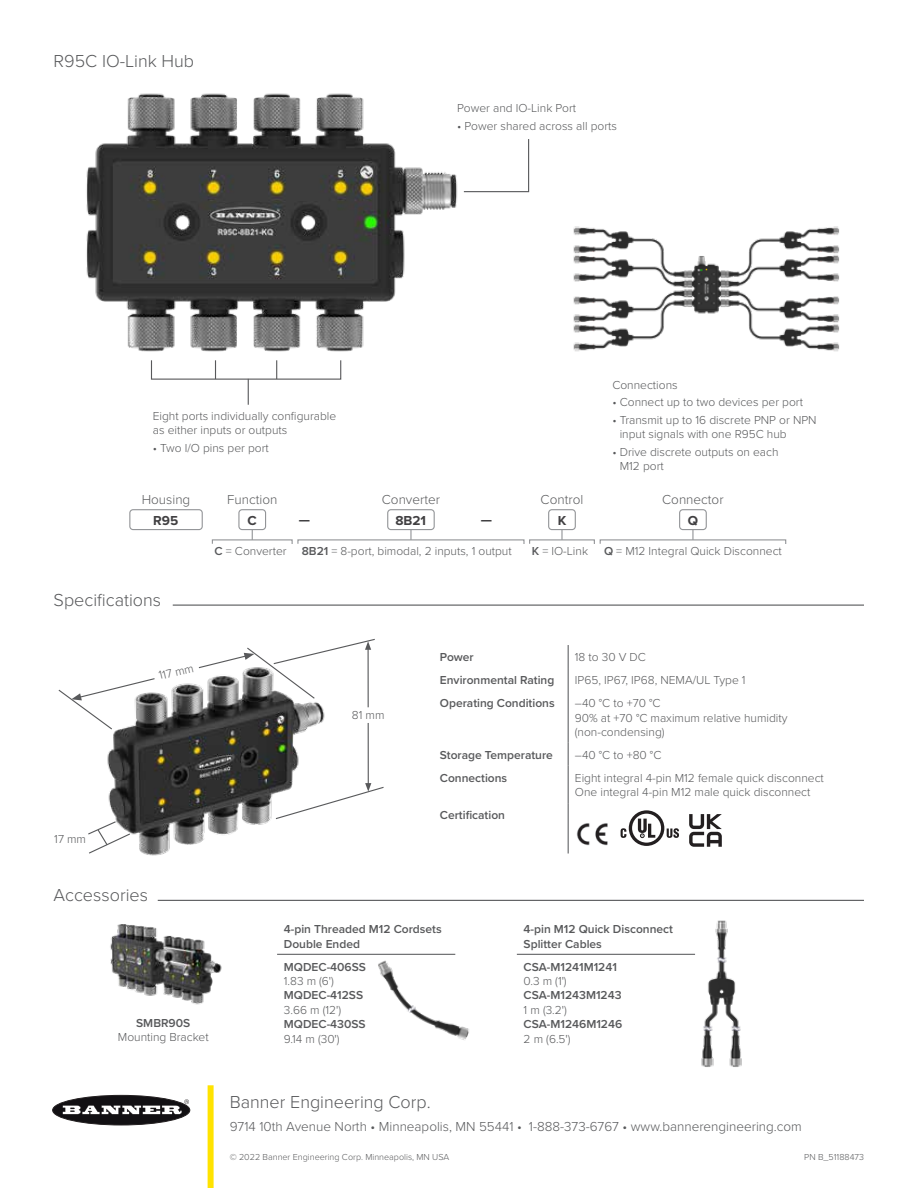
<style>
.page{position:relative;width:918px;height:1188px;background:#fff}
.page>*{position:absolute;margin:0;border:0;box-sizing:border-box;transform-origin:0 0}
.t1{font:300 18px "Proxima Nova";color:#58595b}
.t2{font:300 13.5px "Proxima Nova";color:#58595b}
.t3{font:700 13.5px "Proxima Nova";color:#414042}
.t4{font:300 12px/14.4px "Proxima Nova";color:#58595b}
.t5{font:600 12px/14.4px "Proxima Nova";color:#58595b}
.t6{font:300 9px "Proxima Nova";color:#58595b}
.s1{font-weight:600}
</style>
<div class="page">
<div style="left:53px;top:1095px;width:137px;height:30px;background:#121013;border-radius:50%"></div>
<div style="left:52px;top:1095px;width:138px;height:30px;border:1px solid #231f20;border-radius:50%"></div>
<svg style="left:63px;top:1099px;width:126px;height:15px"></svg>
<div style="left:208px;top:1085px;width:6px;height:103px;background:#ffe300"></div>
<img style="left:107px;top:731px;width:198px;height:125px">
<svg style="left:509px;top:139px;width:21px;height:54px"></svg>
<svg style="left:215px;top:365px;width:1px;height:13px"></svg>
<svg style="left:276px;top:365px;width:1px;height:13px"></svg>
<div style="left:151px;top:360px;width:190px;height:20px;border:1px solid #58595b"></div>
<svg style="left:248px;top:379px;width:1px;height:26px"></svg>
<hr style="left:173px;top:605px;width:691px;height:1px;background:#58595b">
<hr style="left:158px;top:900px;width:706px;height:1px;background:#58595b">
<svg style="left:568px;top:645px;width:1px;height:46px"></svg>
<hr style="left:568px;top:691px;width:1px;height:52px;background:#636466">
<svg style="left:568px;top:743px;width:1px;height:23px"></svg>
<hr style="left:568px;top:766px;width:1px;height:37px;background:#636466">
<hr style="left:568px;top:803px;width:1px;height:51px;background:#636466">
<img style="left:576px;top:823px;width:32px;height:23px">
<svg style="left:621px;top:810px;width:58px;height:36px"></svg>
<svg style="left:689px;top:814px;width:33px;height:33px"></svg>
<img style="left:110px;top:899px;width:118px;height:106px">
<hr style="left:277px;top:954px;width:178px;height:1px;background:#636466">
<hr style="left:517px;top:954px;width:178px;height:1px;background:#636466">
<img style="left:363px;top:953px;width:106px;height:87px">
<hr style="left:368px;top:723px;width:1px;height:63px;background:#58595b">
<svg style="left:88px;top:820px;width:43px;height:35px"></svg>
<svg style="left:275px;top:783px;width:109px;height:37px"></svg>
<svg style="left:58px;top:638px;width:317px;height:93px"></svg>
<svg style="left:410px;top:530px;width:2px;height:9px"></svg>
<svg style="left:692px;top:530px;width:2px;height:9px"></svg>
<div style="left:297px;top:539px;width:228px;height:6px;border:1px solid #939598"></div>
<div style="left:600px;top:539px;width:186px;height:6px;border:1px solid #939598"></div>
<div style="left:129px;top:509px;width:74px;height:21px;border:1px solid #939598;border-radius:3px"></div>
<div style="left:212px;top:539px;width:81px;height:6px;border:1px solid #939598"></div>
<div style="left:529px;top:539px;width:66px;height:6px;border:1px solid #939598"></div>
<svg style="left:561px;top:530px;width:2px;height:10px"></svg>
<div style="left:238px;top:509px;width:28px;height:21px;border:1px solid #939598;border-radius:3px"></div>
<div style="left:548px;top:509px;width:28px;height:21px;border:1px solid #939598;border-radius:3px"></div>
<div style="left:387px;top:509px;width:48px;height:21px;border:1px solid #939598;border-radius:3px"></div>
<div style="left:679px;top:509px;width:28px;height:21px;border:1px solid #939598;border-radius:3px"></div>
<img style="left:86px;top:93px;width:423px;height:272px">
<img style="left:573px;top:226px;width:267px;height:126px">
<img style="left:631px;top:920px;width:111px;height:147px">
<h1 class="t1" style="left:54px;top:47px;width:142px">R95C IO-Link Hub</h1>
<p class="t4" style="left:153px;top:408px;width:185px">Eight ports individually configurable as either inputs or outputs</p>
<p class="t4" style="left:153px;top:440px;width:118px">• Two I/O pins per port</p>
<p class="t4" style="left:457px;top:100px;width:120px">Power and IO-Link Port</p>
<p class="t4" style="left:457px;top:118px;width:161px">• Power shared across all ports</p>
<p class="t4" style="left:612px;top:377px;width:67px">Connections</p>
<p class="t4" style="left:612px;top:394px;width:192px">• Connect up to two devices per port</p>
<p class="t4" style="left:620px;top:412px;width:198px;text-indent:-7px">• Transmit up to 16 discrete PNP or NPN input signals with one R95C hub</p>
<p class="t4" style="left:620px;top:444px;width:160px;text-indent:-7px">• Drive discrete outputs on each<br>M12 port</p>
<p class="t2" style="left:142px;top:489px;width:50px">Housing</p>
<p class="t2" style="left:227px;top:489px;width:52px">Function</p>
<p class="t2" style="left:382px;top:489px;width:60px">Converter</p>
<p class="t2" style="left:541px;top:489px;width:44px">Control</p>
<p class="t2" style="left:662px;top:489px;width:63px">Connector</p>
<p class="t3" style="left:153px;top:510px;width:27px">R95</p>
<h1 class="t1" style="left:54px;top:587px;width:109px">Specifications</h1>
<p class="t4" style="left:157px;top:668px;width:37px;rotate:-13deg">117 mm</p>
<p class="t4" style="left:54px;top:831px;width:33px">17 mm</p>
<h1 class="t1" style="left:54px;top:882px;width:96px">Accessories</h1>
<p class="t3" style="left:248px;top:510px;width:11px">C</p>
<p class="t3" style="left:395px;top:510px;width:32px">8B21</p>
<p class="t3" style="left:558px;top:510px;width:10px">K</p>
<p class="t3" style="left:688px;top:510px;width:12px">Q</p>
<p class="t3" style="left:299px;top:510px;width:13px">—</p>
<p class="t3" style="left:481px;top:510px;width:13px">—</p>
<p class="t4" style="left:215px;top:543px;width:74px"><span class="s1">C</span> = Converter</p>
<p class="t4" style="left:532px;top:543px;width:58px"><span class="s1">K</span> = IO-Link</p>
<p class="t4" style="left:302px;top:543px;width:211px"><span class="s1">8B21</span> = 8-port, bimodal, 2 inputs, 1 output</p>
<p class="t4" style="left:604px;top:543px;width:179px"><span class="s1">Q</span> = M12 Integral Quick Disconnect</p>
<p class="t4" style="left:352px;top:707px;width:34px">81 mm</p>
<p class="t5" style="left:440px;top:650px;width:35px">Power</p>
<p class="t4" style="left:575px;top:649px;width:73px">18 to 30 V DC</p>
<p class="t5" style="left:440px;top:673px;width:116px">Environmental Rating</p>
<p class="t4" style="left:575px;top:672px;width:172px">IP65, IP67, IP68, NEMA/UL Type 1</p>
<p class="t5" style="left:440px;top:696px;width:116px">Operating Conditions</p>
<p class="t4" style="left:575px;top:695px;width:214px">–40 °C to +70 °C<br>90% at +70 °C maximum relative humidity (non-condensing)</p>
<p class="t5" style="left:440px;top:747px;width:115px">Storage Temperature</p>
<p class="t4" style="left:575px;top:747px;width:88px">–40 °C to +80 °C</p>
<p class="t5" style="left:440px;top:770px;width:69px">Connections</p>
<p class="t4" style="left:575px;top:770px;width:251px">Eight integral 4-pin M12 female quick disconnect<br>One integral 4-pin M12 male quick disconnect</p>
<p class="t5" style="left:440px;top:808px;width:67px">Certification</p>
<p class="t5" style="left:136px;top:1015px;width:56px">SMBR90S</p>
<p class="t4" style="left:118px;top:1029px;width:92px">Mounting Bracket</p>
<p class="t5" style="left:284px;top:922px;width:159px">4-pin Threaded M12 Cordsets<br>Double Ended</p>
<p class="t5" style="left:284px;top:959px;width:84px">MQDEC-406SS</p>
<p class="t4" style="left:284px;top:973px;width:52px">1.83 m (6')</p>
<p class="t5" style="left:284px;top:988px;width:81px">MQDEC-412SS</p>
<p class="t4" style="left:284px;top:1002px;width:59px">3.66 m (12')</p>
<p class="t5" style="left:284px;top:1017px;width:83px">MQDEC-430SS</p>
<p class="t4" style="left:284px;top:1031px;width:57px">9.14 m (30')</p>
<p class="t5" style="left:524px;top:922px;width:151px">4-pin M12 Quick Disconnect<br>Splitter Cables</p>
<p class="t5" style="left:524px;top:959px;width:95px">CSA-M1241M1241</p>
<p class="t4" style="left:524px;top:973px;width:45px">0.3 m (1')</p>
<p class="t5" style="left:524px;top:988px;width:100px">CSA-M1243M1243</p>
<p class="t4" style="left:524px;top:1002px;width:45px">1 m (3.2')</p>
<p class="t5" style="left:524px;top:1017px;width:100px">CSA-M1246M1246</p>
<p class="t4" style="left:524px;top:1031px;width:48px">2 m (6.5')</p>
<h1 class="t1" style="left:230px;top:1089px;width:202px">Banner Engineering Corp.</h1>
<p class="t2" style="left:230px;top:1117px;width:574px">9714 10th Avenue North • Minneapolis, MN 55441 • 1-888-373-6767 • www.bannerengineering.com</p>
<p class="t6" style="left:230px;top:1150px;width:221px">© 2022 Banner Engineering Corp. Minneapolis, MN USA</p>
<p class="t6" style="left:804px;top:1150px;width:61px">PN B_51188473</p>
</div>
